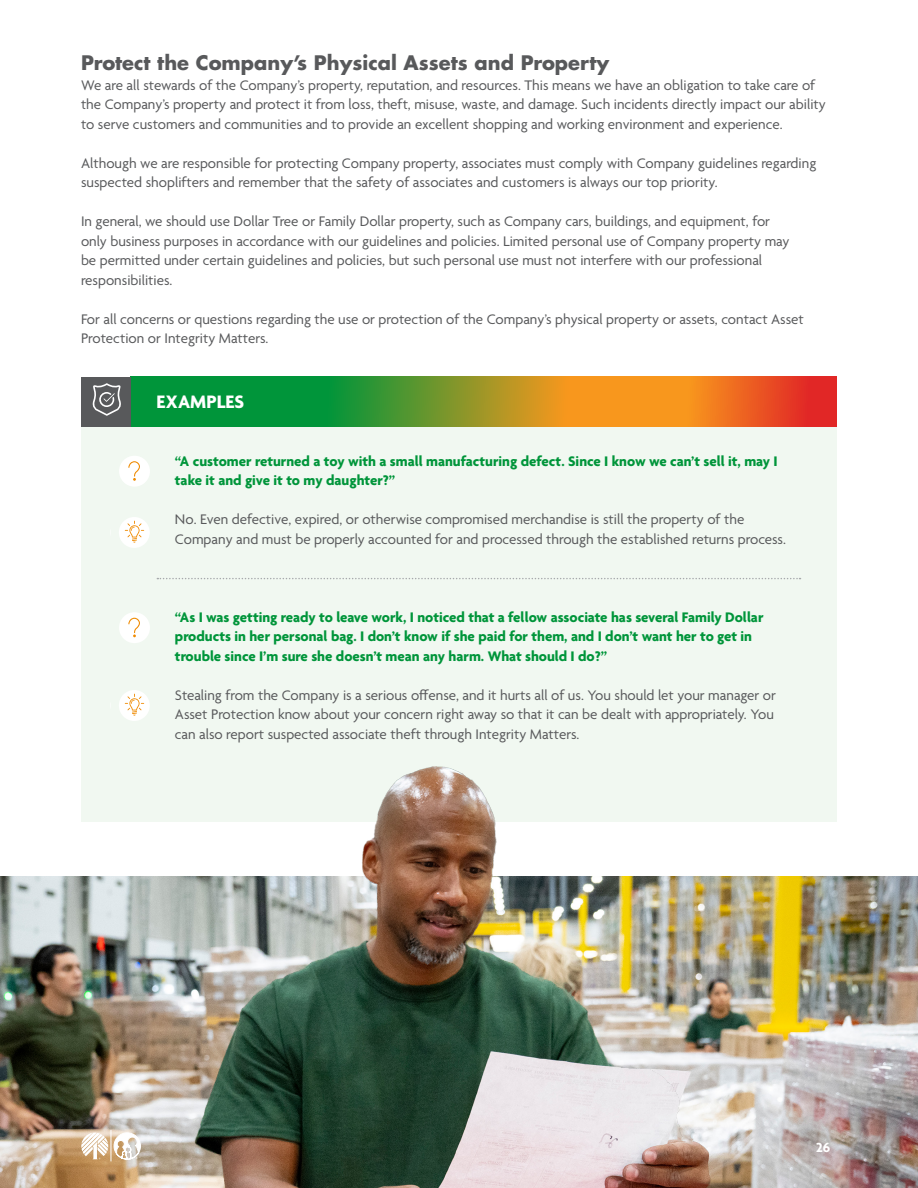
<style>
.page{position:relative;width:918px;height:1188px;background:#fff}
.page>*{position:absolute;margin:0;border:0;box-sizing:border-box;transform-origin:0 0}
.t1{font:700 19.5px "Futura Std";color:#58595b}
.t2{font:700 19.5px "Agenda";color:#fff}
.t3{font:15px/19.5px "Agenda";color:#58595b}
.t4{font:700 15px/19.5px "Agenda";color:#00953a}
.t5{font:700 14.25px "Agenda";color:#fff}
</style>
<div class="page">
<div style="left:81px;top:427px;width:756px;height:395px;background:#f1f8f1"></div>
<svg style="left:131px;top:377px;width:706px;height:50px;background:#85882b"></svg>
<div style="left:81px;top:377px;width:50px;height:50px;background:#58595b"></div>
<svg style="left:92px;top:383px;width:29px;height:33px"></svg>
<svg style="left:157px;top:578px;width:644px;height:1px"></svg>
<div style="left:119px;top:517px;width:31px;height:31px;background:#fff;border-radius:50%"></div>
<svg style="left:125px;top:521px;width:19px;height:22px"></svg>
<div style="left:119px;top:690px;width:31px;height:31px;background:#fff;border-radius:50%"></div>
<svg style="left:125px;top:694px;width:19px;height:22px"></svg>
<div style="left:119px;top:456px;width:31px;height:31px;background:#fff;border-radius:50%"></div>
<svg style="left:128px;top:461px;width:12px;height:20px"></svg>
<div style="left:119px;top:612px;width:31px;height:31px;background:#fff;border-radius:50%"></div>
<svg style="left:128px;top:618px;width:12px;height:19px"></svg>
<img style="left:0;top:766px;width:918px;height:422px">
<svg style="left:81px;top:1132px;width:60px;height:34px"></svg>
<hr style="left:111px;top:1130px;width:1px;height:31px;background:#fff">
<h1 class="t1" style="left:81px;top:50px;width:530px">Protect the Company’s Physical Assets and Property</h1>
<p class="t3" style="left:81px;top:76px;width:746px">We are all stewards of the Company’s property, reputation, and resources. This means we have an obligation to take care of the Company’s property and protect it from loss, theft, misuse, waste, and damage. Such incidents directly impact our ability to serve customers and communities and to provide an excellent shopping and working environment and experience.</p>
<p class="t3" style="left:81px;top:154px;width:737px">Although we are responsible for protecting Company property, associates must comply with Company guidelines regarding suspected shoplifters and remember that the safety of associates and customers is always our top priority.</p>
<p class="t3" style="left:81px;top:212px;width:710px">In general, we should use Dollar Tree or Family Dollar property, such as Company cars, buildings, and equipment, for only business purposes in accordance with our guidelines and policies. Limited personal use of Company property may be permitted under certain guidelines and policies, but such personal use must not interfere with our professional responsibilities.</p>
<p class="t3" style="left:81px;top:310px;width:724px">For all concerns or questions regarding the use or protection of the Company’s physical property or assets, contact Asset<br>Protection or Integrity Matters.</p>
<h1 class="t2" style="left:156px;top:391px;width:89px">EXAMPLES</h1>
<p class="t4" style="left:175px;top:452px;width:604px">“A customer returned a toy with a small manufacturing defect. Since I know we can’t sell it, may I take it and give it to my daughter?”</p>
<p class="t3" style="left:175px;top:511px;width:613px">No. Even defective, expired, or otherwise compromised merchandise is still the property of the<br>Company and must be properly accounted for and processed through the established returns process.</p>
<p class="t4" style="left:175px;top:608px;width:590px">“As I was getting ready to leave work, I noticed that a fellow associate has several Family Dollar products in her personal bag. I don’t know if she paid for them, and I don’t want her to get in trouble since I’m sure she doesn’t mean any harm. What should I do?”</p>
<p class="t3" style="left:175px;top:686px;width:603px">Stealing from the Company is a serious offense, and it hurts all of us. You should let your manager or<br>Asset Protection know about your concern right away so that it can be dealt with appropriately. You can also report suspected associate theft through Integrity Matters.</p>
<p class="t5" style="left:816px;top:1140px;width:16px">26</p>
</div>
